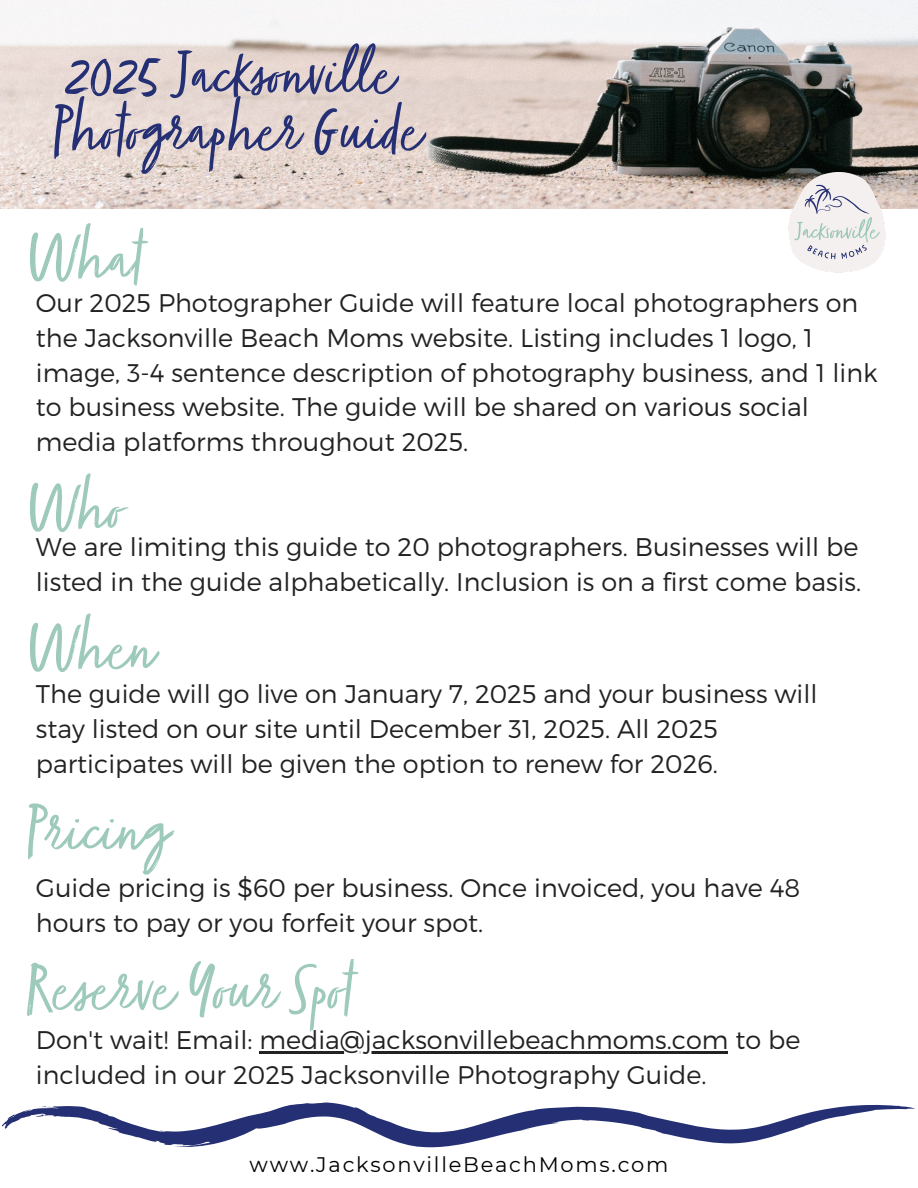
<style>
.page{position:relative;width:918px;height:1188px;background:#fff}
.page>*{position:absolute;margin:0;border:0;box-sizing:border-box;transform-origin:0 0}
.t1{font:300 75px "Zooja Light W00";color:#9ecabb}
.t2{font:300 73.35px/56.7px "Zooja Light W00";color:#243073}
.t3{font:300 25.5px/34.8px "Montserrat";color:#222}
.t4{font:21px "Montserrat";letter-spacing:.085em;color:#000}
</style>
<div class="page">
<img style="left:0;top:0;width:918px;height:208px">
<img style="left:772px;top:157px;width:130px;height:116px">
<hr style="left:259px;top:1051px;width:469px;height:3px;background:#222">
<svg style="left:1px;top:1102px;width:914px;height:45px"></svg>
<h2 class="t2" style="left:50px;top:54px;width:371px">2025 Jacksonville<br>Photographer Guide</h2>
<h1 class="t1" style="left:24px;top:217px;width:119px">What</h1>
<p class="t3" style="left:36px;top:284px;width:843px">Our 2025 Photographer Guide will feature local photographers on the Jacksonville Beach Moms website. Listing includes 1 logo, 1 image, 3-4 sentence description of photography business, and 1 link to business website. The guide will be shared on various social media platforms throughout 2025.</p>
<h1 class="t1" style="left:24px;top:467px;width:98px">Who</h1>
<p class="t3" style="left:36px;top:529px;width:827px">We are limiting this guide to 20 photographers. Businesses will be listed in the guide alphabetically. Inclusion is on a first come basis.</p>
<h1 class="t1" style="left:24px;top:607px;width:130px">When</h1>
<p class="t3" style="left:36px;top:676px;width:783px">The guide will go live on January 7, 2025 and your business will stay listed on our site until December 31, 2025. All 2025 participates will be given the option to renew for 2026.</p>
<h1 class="t1" style="left:24px;top:789px;width:144px">Pricing</h1>
<p class="t3" style="left:36px;top:869px;width:766px">Guide pricing is $60 per business. Once invoiced, you have 48 hours to pay or you forfeit your spot.</p>
<h1 class="t1" style="left:24px;top:948px;width:329px">Reserve Your Spot</h1>
<p class="t3" style="left:36px;top:1021px;width:766px">Don't wait! Email: media@jacksonvillebeachmoms.com to be included in our 2025 Jacksonville Photography Guide.</p>
<p class="t4" style="left:250px;top:1151px;width:420px">www.JacksonvilleBeachMoms.com</p>
</div>
